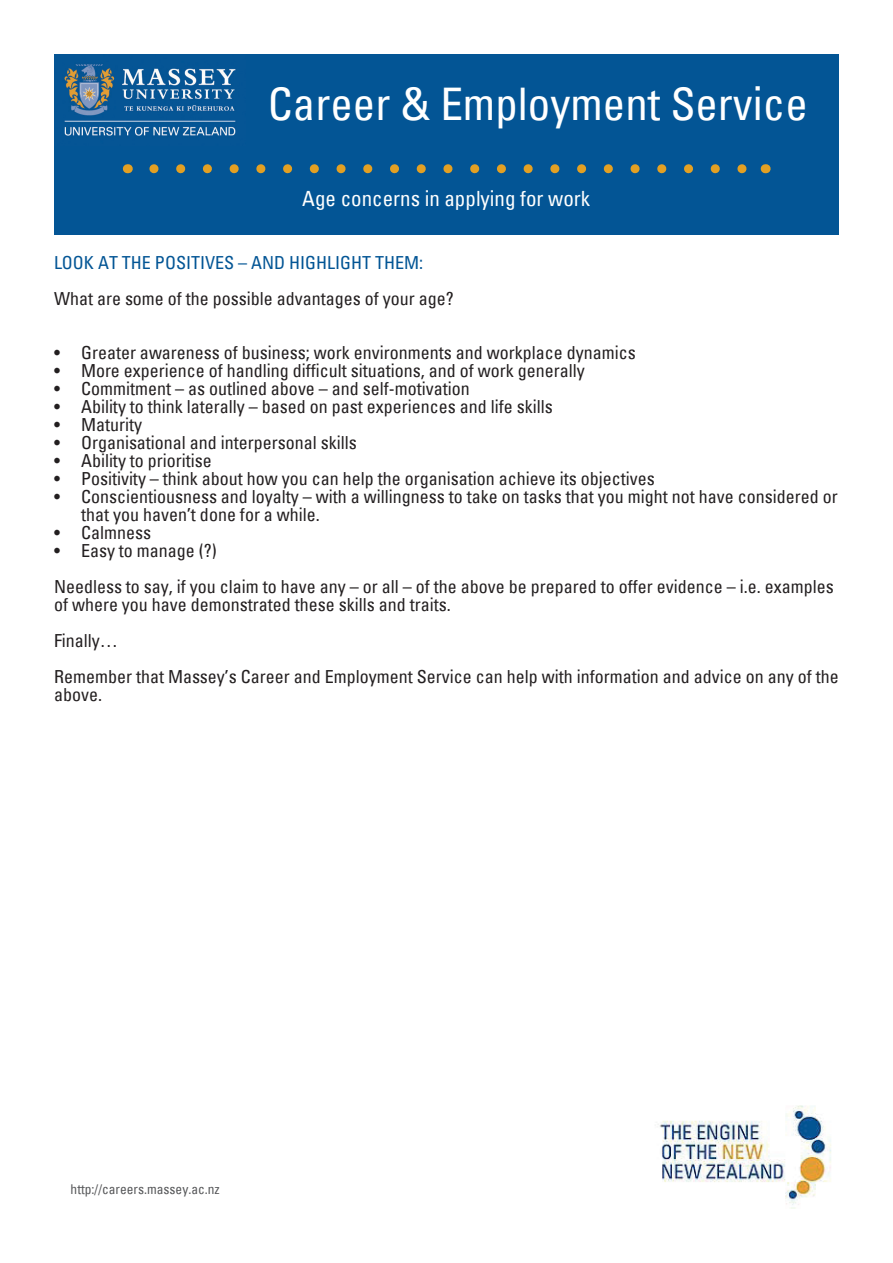
<style>
.page{position:relative;width:893px;height:1263px;background:#fff}
.page>*{position:absolute;margin:0;border:0;box-sizing:border-box;transform-origin:0 0}
.t1{font:condensed 45px "Univers";color:#fff}
.t2{font:condensed 21px "Univers";color:#fff}
.t3{font:condensed 18px/36px "Univers";color:#231f20}
.t4{font:condensed 18px "Univers";color:#035595}
.t5{font:condensed 13.5px "Univers";color:#57585a}
</style>
<div class="page">
<div style="left:54px;top:54px;width:785px;height:180px;background:#035595"></div>
<svg style="left:154px;top:164px;width:593px;height:9px"></svg>
<img style="left:64px;top:64px;width:172px;height:72px">
<img style="left:658px;top:1105px;width:173px;height:104px">
<h1 class="t1" style="left:268px;top:75px;width:541px">Career &amp; Employment Service</h1>
<p class="t2" style="left:302px;top:185px;width:290px">Age concerns in applying for work</p>
<p class="t4" style="left:54px;top:251px;width:370px">LOOK AT THE POSITIVES – AND HIGHLIGHT THEM:</p>
<p class="t3" style="left:54px;top:280px;width:401px">What are some of the possible advantages of your age?</p>
<p class="t3" style="left:54px;top:334px;width:583px">• Greater awareness of business; work environments and workplace dynamics</p>
<p class="t3" style="left:54px;top:352px;width:532px">• More experience of handling difficult situations, and of work generally</p>
<p class="t3" style="left:54px;top:370px;width:417px">• Commitment – as outlined above – and self-motivation</p>
<p class="t3" style="left:54px;top:388px;width:500px">• Ability to think laterally – based on past experiences and life skills</p>
<p class="t3" style="left:54px;top:406px;width:89px">• Maturity</p>
<p class="t3" style="left:54px;top:424px;width:304px">• Organisational and interpersonal skills</p>
<p class="t3" style="left:54px;top:442px;width:159px">• Ability to prioritise</p>
<p class="t3" style="left:54px;top:460px;width:602px">• Positivity – think about how you can help the organisation achieve its objectives</p>
<p class="t3" style="left:81px;top:487px;width:758px;line-height:18px;text-indent:-27px">• Conscientiousness and loyalty – with a willingness to take on tasks that you might not have considered or that you haven’t done for a while.</p>
<p class="t3" style="left:54px;top:514px;width:98px">• Calmness</p>
<p class="t3" style="left:54px;top:532px;width:781px">• Easy to manage (?)<br>Needless to say, if you claim to have any – or all – of the above be prepared to offer evidence – i.e. examples</p>
<p class="t3" style="left:54px;top:586px;width:786px">of where you have demonstrated these skills and traits.<br>Finally…<br>Remember that Massey’s Career and Employment Service can help with information and advice on any of the</p>
<p class="t3" style="left:54px;top:676px;width:49px">above.</p>
<p class="t5" style="left:71px;top:1180px;width:151px">http://careers.massey.ac.nz</p>
</div>
